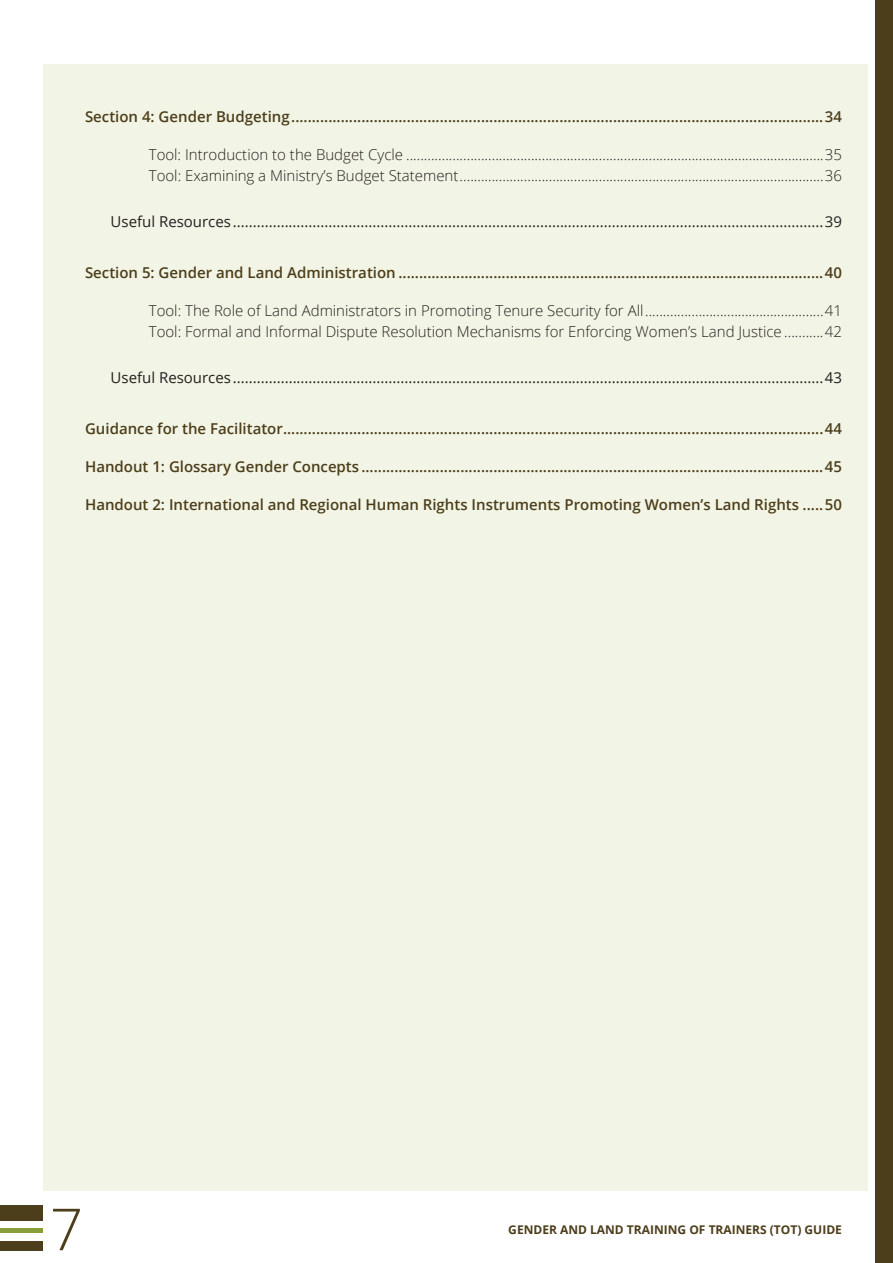
<style>
.page{position:relative;width:893px;height:1263px;background:#fff}
.page>*{position:absolute;margin:0;border:0;box-sizing:border-box;transform-origin:0 0}
.t1{font:300 58.05px "Open Sans";color:#4d3e1b}
.t2{font:600 15px "Open Sans";color:#4d3e1b}
.t3{font:300 15px/21px "Open Sans";color:#231f20}
.t4{font:15px "Open Sans";color:#231f20}
.t5{font:700 12px "Open Sans";color:#4d3e1b}
</style>
<div class="page">
<div style="left:43px;top:64px;width:824px;height:1127px;background:#f2f5e5"></div>
<div style="left:876px;top:0;width:17px;height:1263px;background:#4d3e1b"></div>
<div style="left:0;top:1241px;width:43px;height:9px;background:#4d3e1b"></div>
<div style="left:0;top:1205px;width:43px;height:15px;background:#4d3e1b"></div>
<hr style="left:0;top:1228px;width:43px;height:4px;background:#889f3b">
<p class="t2" style="left:85px;top:106px;width:758px">Section 4: Gender Budgeting.................................................................................................................................34</p>
<p class="t3" style="left:149px;top:144px;width:695px">Tool: Introduction to the Budget Cycle .....................................................................................................................35<br>Tool: Examining a Ministry’s Budget Statement......................................................................................................36</p>
<p class="t4" style="left:111px;top:212px;width:733px">Useful Resources....................................................................................................................................................39</p>
<p class="t2" style="left:85px;top:262px;width:758px">Section 5: Gender and Land Administration .......................................................................................................40</p>
<p class="t3" style="left:149px;top:299px;width:695px">Tool: The Role of Land Administrators in Promoting Tenure Security for All..................................................41<br>Tool: Formal and Informal Dispute Resolution Mechanisms for Enforcing Women’s Land Justice ...........42</p>
<p class="t4" style="left:111px;top:367px;width:733px">Useful Resources....................................................................................................................................................43</p>
<p class="t2" style="left:85px;top:418px;width:758px">Guidance for the Facilitator...................................................................................................................................44</p>
<p class="t2" style="left:85px;top:456px;width:758px">Handout 1: Glossary Gender Concepts ................................................................................................................45</p>
<p class="t2" style="left:85px;top:494px;width:758px">Handout 2: International and Regional Human Rights Instruments Promoting Women’s Land Rights .....50</p>
<h1 class="t1" style="left:50px;top:1189px;width:35px">7</h1>
<p class="t5" style="left:508px;top:1221px;width:335px">GENDER AND LAND TRAINING OF TRAINERS (TOT) GUIDE</p>
</div>
